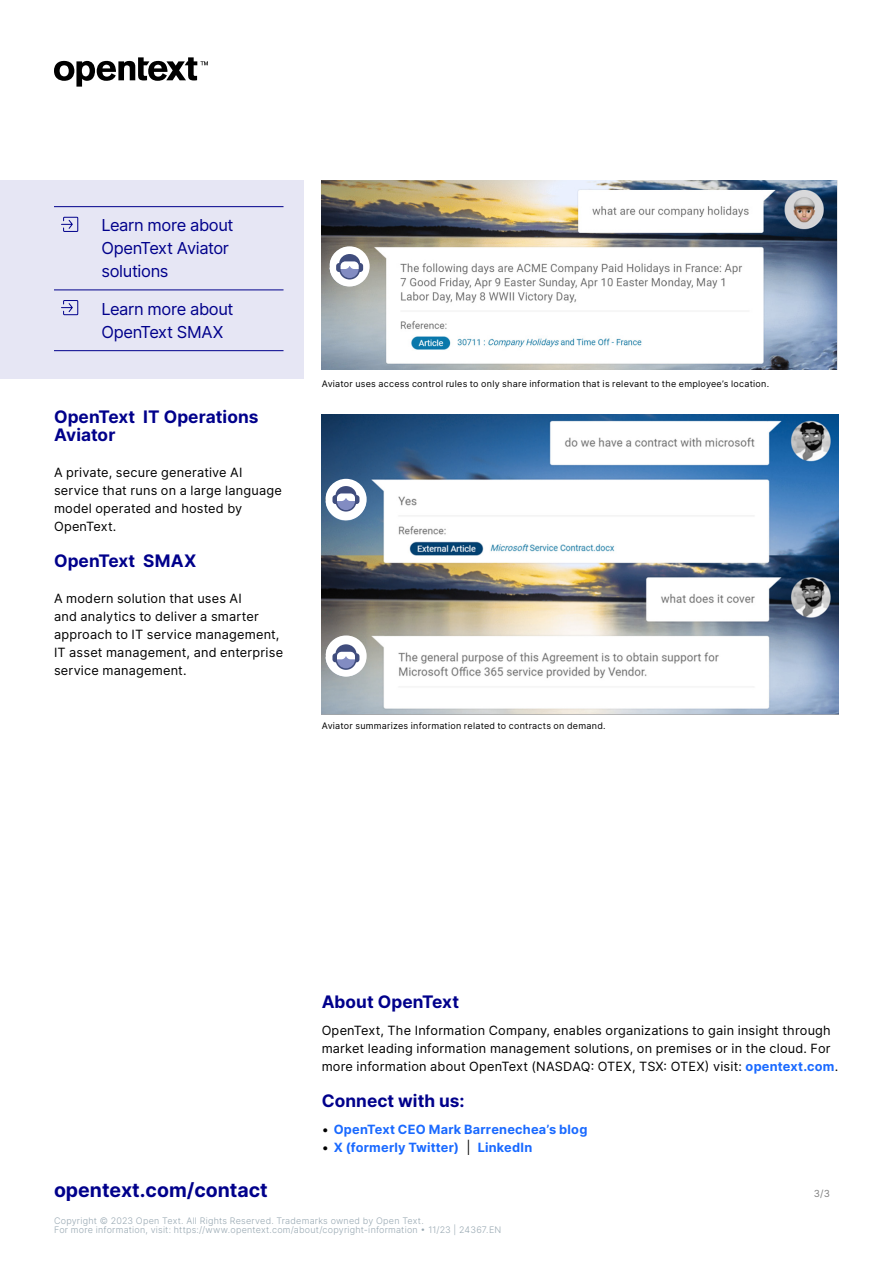
<style>
.page{position:relative;width:893px;height:1263px;background:#fff}
.page>*{position:absolute;margin:0;border:0;box-sizing:border-box;transform-origin:0 0}
.t1{font:700 19.5px "Inter";color:#00008b}
.t2{font:700 17.25px/18px "Inter";letter-spacing:.005em;color:#00008b}
.Table_H1{font:16.5px/23.1px "Inter";letter-spacing:-.02em;color:#00008b}
.Body{font:12.75px/18px "Inter";letter-spacing:.015em;color:#000}
.t3{font:700 12.75px "Inter";letter-spacing:.015em;color:#1a6aff}
.t4{font:9.75px "Inter";color:#808080}
.Copyright{font:300 9px/9px "Inter";letter-spacing:.025em;color:#98a8b2}
.Body-2{font:9px "Inter";letter-spacing:.025em;color:#000}
.s1{font-weight:700;color:#1a6aff}
.s2{font-weight:400;color:#000}
</style>
<div class="page">
<div style="left:0;top:180px;width:304px;height:198px;background:#e6e6f4"></div>
<img style="left:322px;top:180px;width:516px;height:189px">
<img style="left:322px;top:414px;width:517px;height:300px">
<svg style="left:61px;top:216px;width:18px;height:16px"></svg>
<svg style="left:61px;top:300px;width:18px;height:16px"></svg>
<hr style="left:54px;top:206px;width:230px;height:1px;background:#00008b">
<hr style="left:54px;top:290px;width:230px;height:1px;background:#00008b">
<hr style="left:54px;top:350px;width:230px;height:1px;background:#00008b">
<div style="left:329px;top:246px;width:41px;height:40px;background:#fff;border-radius:50%"></div>
<div style="left:339px;top:254px;width:21px;height:19px;background:#404d7d;border-radius:50%"></div>
<svg style="left:336px;top:261px;width:27px;height:18px"></svg>
<div style="left:325px;top:479px;width:42px;height:41px;background:#fff;border-radius:50%"></div>
<svg style="left:335px;top:486px;width:21px;height:20px"></svg>
<svg style="left:332px;top:494px;width:27px;height:18px"></svg>
<div style="left:325px;top:635px;width:42px;height:42px;background:#fff;border-radius:50%"></div>
<svg style="left:335px;top:644px;width:21px;height:20px"></svg>
<svg style="left:332px;top:652px;width:27px;height:18px"></svg>
<svg style="left:54px;top:57px;width:154px;height:30px"></svg>
<p class="Table_H1" style="left:101px;top:213px;width:134px">Learn more about<br>OpenText Aviator solutions</p>
<p class="Table_H1" style="left:101px;top:297px;width:134px">Learn more about<br>OpenText SMAX</p>
<h3 class="t2" style="left:54px;top:407px;width:206px">OpenText IT Operations<br>Aviator</h3>
<h3 class="Body" style="left:54px;top:463px;width:229px">A private, secure generative AI service that runs on a large language model operated and hosted by<br>OpenText.</h3>
<h3 class="t2" style="left:54px;top:551px;width:144px">OpenText SMAX</h3>
<h3 class="Body" style="left:54px;top:589px;width:231px">A modern solution that uses AI<br>and analytics to deliver a smarter approach to IT service management,<br>IT asset management, and enterprise service management.</h3>
<p class="Body-2" style="left:322px;top:377px;width:449px">Aviator uses access control rules to only share information that is relevant to the employee’s location.</p>
<p class="Body-2" style="left:322px;top:719px;width:285px">Aviator summarizes information related to contracts on demand.</p>
<h3 class="t2" style="left:322px;top:992px;width:139px">About OpenText</h3>
<p class="Body" style="left:322px;top:1021px;width:518px">OpenText, The Information Company, enables organizations to gain insight through market leading information management solutions, on premises or in the cloud. For more information about OpenText (NASDAQ: OTEX, TSX: OTEX) visit: <span class="s1">opentext.com</span>.</p>
<h3 class="t2" style="left:322px;top:1091px;width:145px">Connect with us:</h3>
<p class="t3" style="left:322px;top:1120px;width:267px"><span class="s2">•</span> OpenText CEO Mark Barrenechea’s blog</p>
<p class="t3" style="left:322px;top:1138px;width:212px"><span class="s2">•</span> X (formerly Twitter) <span class="s2">|</span> LinkedIn</p>
<p class="t1" style="left:54px;top:1176px;width:215px">opentext.com/contact</p>
<p class="Copyright" style="left:54px;top:1216px;width:449px">Copyright © 2023 Open Text. All Rights Reserved. Trademarks owned by Open Text.<br>For more information, visit: https://www.opentext.com/about/copyright-information • 11/23 | 24367.EN</p>
<p class="t4" style="left:814px;top:1186px;width:18px">3/3</p>
</div>
